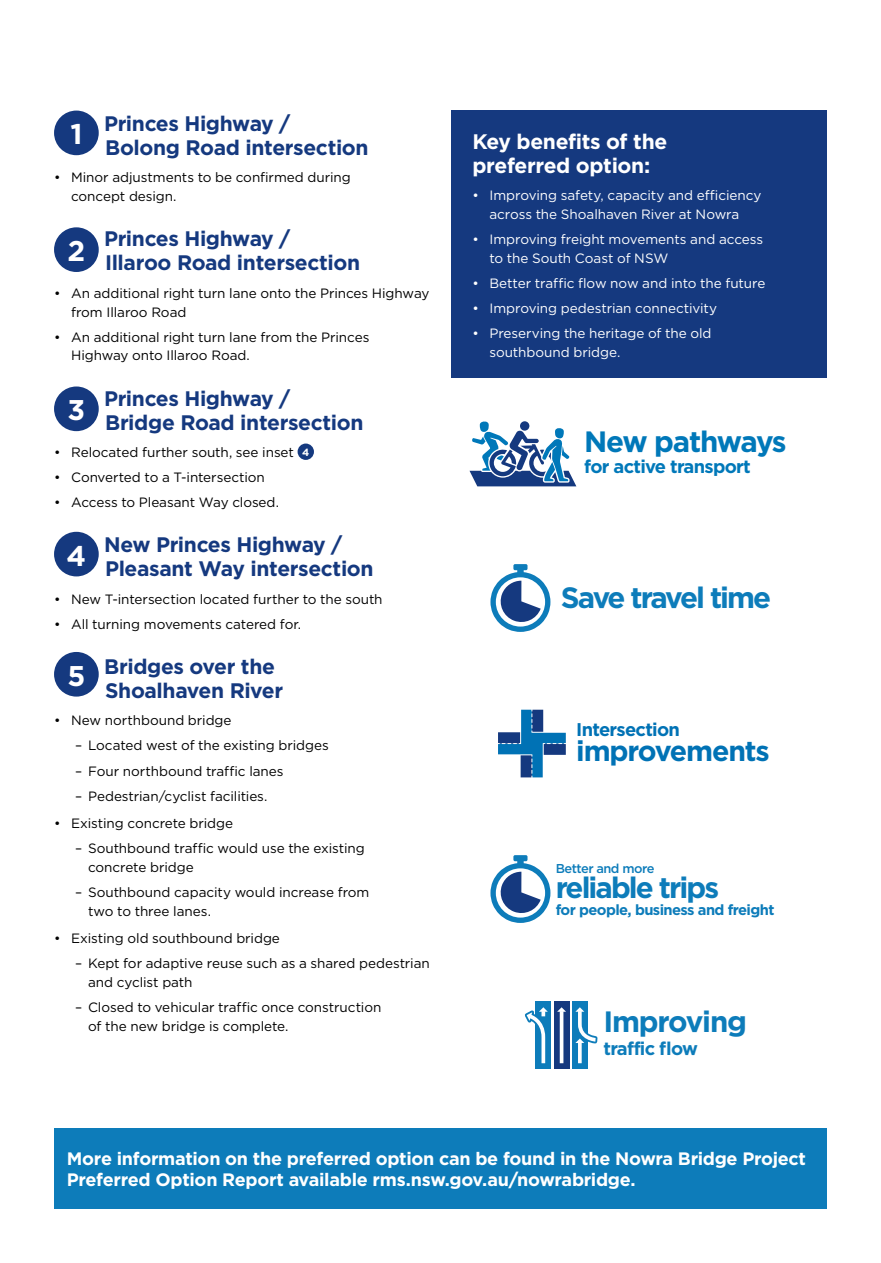
<style>
.page{position:relative;width:881px;height:1263px;background:#fff}
.page>*{position:absolute;margin:0;border:0;box-sizing:border-box;transform-origin:0 0}
.t1{font:700 29.4px "Gotham";letter-spacing:-.065em;color:#0d7cba}
.t2{font:700 29.4px "Gotham";letter-spacing:-.055em;color:#0078b9}
.t3{font:700 29.4px "Gotham";letter-spacing:-.04em;color:#0d7cba}
._03_Circle_Number{font:700 28.5px "Gotham";color:#fff}
.t4{font:700 28.35px "Gotham";letter-spacing:-.04em;color:#0072b5}
._03_Circle_Title{font:700 21px/24px "Gotham";letter-spacing:-.02em;color:#15397f}
._01_H2{font:700 21px/24px "Gotham";letter-spacing:-.02em;color:#fff}
.t5{font:700 18.45px "Gotham";letter-spacing:-.04em;color:#0078b9}
.t6{font:700 18.45px "Gotham";letter-spacing:-.04em;color:#0072b5}
.t7{font:700 18.45px "Gotham";letter-spacing:-.04em;color:#0d7cba}
._03_Figure_heading{font:700 18px/21px "Gotham";letter-spacing:-.015em;color:#fff}
.t8{font:700 14.7px "Gotham";letter-spacing:-.04em;color:#0d7cba}
.t9{font:13.5px/18.8px "Gotham";letter-spacing:-.005em;color:#000}
.t10{font:13.5px/18.8px "Gotham";letter-spacing:-.005em;color:#fff}
.t11{font:500 12.9px "Gotham";letter-spacing:-.04em;color:#0d7cba}
._03_Circle_Number-2{font:700 10.5px "Gotham";color:#fff}
</style>
<div class="page">
<div style="left:54px;top:111px;width:45px;height:44px;background:#15397f;border-radius:50%"></div>
<div style="left:54px;top:227px;width:45px;height:45px;background:#15397f;border-radius:50%"></div>
<div style="left:54px;top:386px;width:45px;height:45px;background:#15397f;border-radius:50%"></div>
<div style="left:297px;top:443px;width:17px;height:17px;background:#15397f;border-radius:50%"></div>
<div style="left:54px;top:532px;width:45px;height:44px;background:#15397f;border-radius:50%"></div>
<div style="left:54px;top:652px;width:45px;height:45px;background:#15397f;border-radius:50%"></div>
<div style="left:54px;top:1128px;width:772px;height:81px;background:#0d7cba"></div>
<svg style="left:490px;top:855px;width:60px;height:68px"></svg>
<svg style="left:490px;top:564px;width:60px;height:68px"></svg>
<div style="left:571px;top:1001px;width:16px;height:67px;background:#0d7cba"></div>
<div style="left:535px;top:1001px;width:16px;height:67px;background:#0d7cba"></div>
<div style="left:553px;top:1001px;width:16px;height:67px;background:#15397f"></div>
<svg style="left:559px;top:1045px;width:4px;height:18px"></svg>
<svg style="left:578px;top:1045px;width:3px;height:18px"></svg>
<svg style="left:525px;top:1007px;width:23px;height:57px"></svg>
<svg style="left:557px;top:1002px;width:41px;height:43px"></svg>
<svg style="left:498px;top:710px;width:67px;height:67px"></svg>
<svg style="left:469px;top:421px;width:107px;height:65px"></svg>
<div style="left:451px;top:111px;width:375px;height:267px;background:#15397f"></div>
<p class="_03_Circle_Number" style="left:70px;top:115px;width:14px">1</p>
<h2 class="_03_Circle_Title" style="left:104px;top:112px;width:266px">Princes Highway /<br>Bolong Road intersection</h2>
<p class="t9" style="left:71px;top:168px;width:281px;text-indent:-17px">• Minor adjustments to be confirmed during concept design.</p>
<p class="_03_Circle_Number" style="left:67px;top:232px;width:19px">2</p>
<h2 class="_03_Circle_Title" style="left:104px;top:227px;width:257px">Princes Highway /<br>Illaroo Road intersection</h2>
<p class="t9" style="left:71px;top:283px;width:360px;text-indent:-17px">• An additional right turn lane onto the Princes Highway from Illaroo Road</p>
<p class="t9" style="left:71px;top:327px;width:300px;text-indent:-17px">• An additional right turn lane from the Princes<br>Highway onto Illaroo Road.</p>
<p class="_03_Circle_Number" style="left:67px;top:391px;width:19px">3</p>
<h2 class="_03_Circle_Title" style="left:104px;top:386px;width:261px">Princes Highway /<br>Bridge Road intersection</h2>
<p class="t9" style="left:54px;top:442px;width:241px">• Relocated further south, see inset</p>
<p class="_03_Circle_Number-2" style="left:302px;top:445px;width:9px">4</p>
<p class="t9" style="left:54px;top:468px;width:212px">• Converted to a T-intersection</p>
<p class="t9" style="left:54px;top:493px;width:226px">• Access to Pleasant Way closed.</p>
<p class="_03_Circle_Number" style="left:67px;top:536px;width:21px">4</p>
<h2 class="_03_Circle_Title" style="left:104px;top:533px;width:271px">New Princes Highway /<br>Pleasant Way intersection</h2>
<p class="t9" style="left:54px;top:589px;width:330px">• New T-intersection located further to the south</p>
<p class="t9" style="left:54px;top:614px;width:249px">• All turning movements catered for.</p>
<p class="_03_Circle_Number" style="left:67px;top:657px;width:19px">5</p>
<h2 class="_03_Circle_Title" style="left:104px;top:654px;width:180px">Bridges over the<br>Shoalhaven River</h2>
<p class="t9" style="left:54px;top:711px;width:179px">• New northbound bridge</p>
<p class="t9" style="left:75px;top:736px;width:255px">– Located west of the existing bridges</p>
<p class="t9" style="left:75px;top:761px;width:210px">– Four northbound traffic lanes</p>
<p class="t9" style="left:75px;top:786px;width:194px">– Pedestrian/cyclist facilities.</p>
<p class="t9" style="left:54px;top:813px;width:180px">• Existing concrete bridge</p>
<p class="t9" style="left:88px;top:839px;width:278px;text-indent:-13px">– Southbound traffic would use the existing concrete bridge</p>
<p class="t9" style="left:88px;top:882px;width:283px;text-indent:-13px">– Southbound capacity would increase from two to three lanes.</p>
<p class="t9" style="left:54px;top:928px;width:227px">• Existing old southbound bridge</p>
<p class="t9" style="left:88px;top:954px;width:343px;text-indent:-13px">– Kept for adaptive reuse such as a shared pedestrian and cyclist path</p>
<p class="t9" style="left:88px;top:997px;width:295px;text-indent:-13px">– Closed to vehicular traffic once construction of the new bridge is complete.</p>
<h2 class="_01_H2" style="left:472px;top:129px;width:196px">Key benefits of the preferred option:</h2>
<p class="t10" style="left:472px;top:186px;width:290px;text-align:center">• Improving safety, capacity and efficiency across the Shoalhaven River at Nowra</p>
<p class="t10" style="left:489px;top:230px;width:275px;text-indent:-17px">• Improving freight movements and access to the South Coast of NSW</p>
<p class="t10" style="left:472px;top:273px;width:294px">• Better traffic flow now and into the future</p>
<p class="t10" style="left:472px;top:299px;width:246px">• Improving pedestrian connectivity</p>
<p class="t10" style="left:489px;top:324px;width:223px;text-indent:-17px">• Preserving the heritage of the old southbound bridge.</p>
<p class="t2" style="left:584px;top:422px;width:204px">New pathways</p>
<p class="t5" style="left:584px;top:455px;width:168px">for active transport</p>
<p class="t1" style="left:560px;top:578px;width:212px">Save travel time</p>
<p class="t6" style="left:576px;top:717px;width:105px">Intersection</p>
<p class="t4" style="left:576px;top:733px;width:195px">improvements</p>
<p class="t11" style="left:555px;top:860px;width:100px">Better and more</p>
<p class="t1" style="left:555px;top:868px;width:165px">reliable trips</p>
<p class="t8" style="left:555px;top:900px;width:220px">for people, business and freight</p>
<p class="t3" style="left:603px;top:1002px;width:145px">Improving</p>
<p class="t7" style="left:603px;top:1036px;width:96px">traffic flow</p>
<p class="_03_Figure_heading" style="left:67px;top:1148px;width:740px">More information on the preferred option can be found in the Nowra Bridge Project<br>Preferred Option Report available rms.nsw.gov.au/nowrabridge.</p>
</div>
